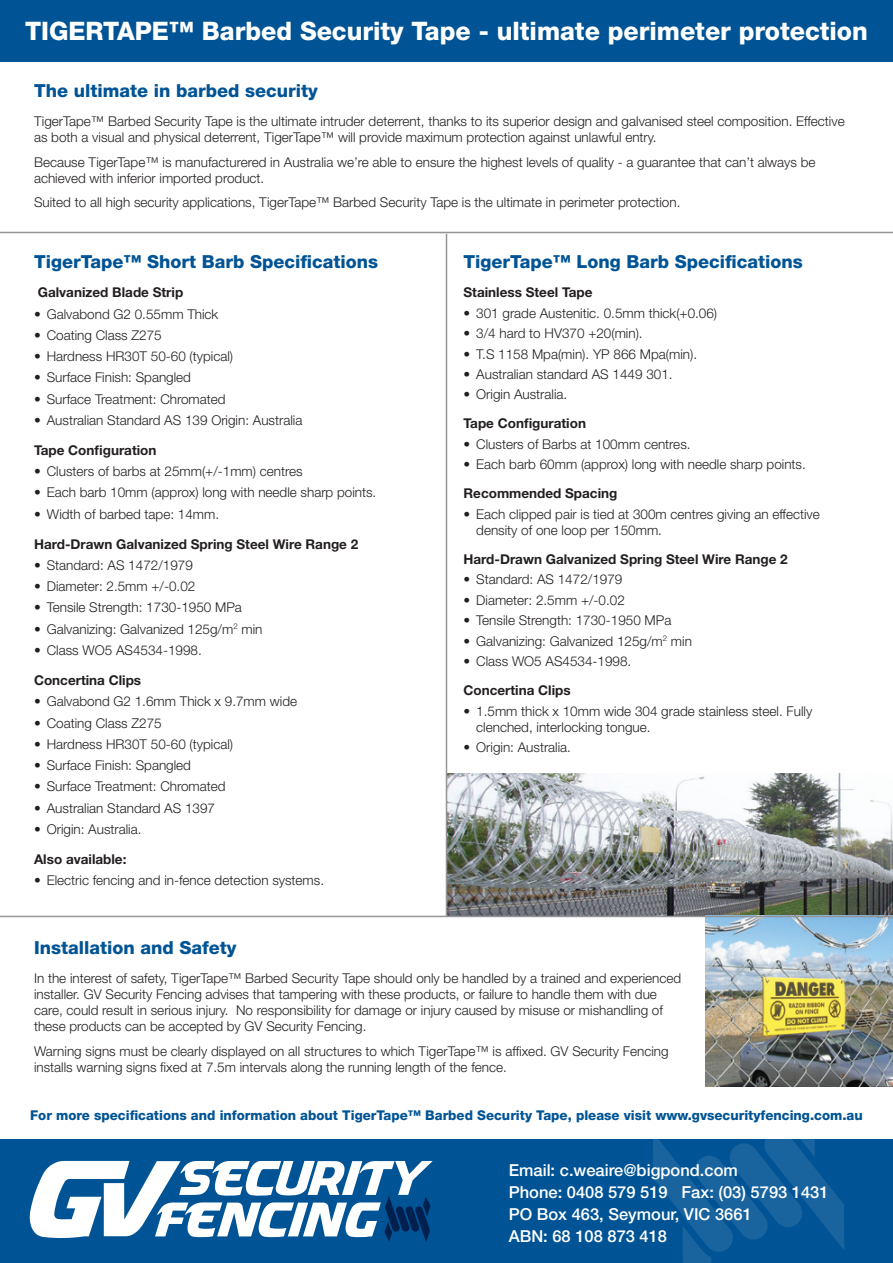
<style>
.page{position:relative;width:893px;height:1263px;background:#fff}
.page>*{position:absolute;margin:0;border:0;box-sizing:border-box;transform-origin:0 0}
.t1{font:800 25.5px "Helvetica Neue LT";color:#fff}
.t2{font:800 18px "Helvetica Neue LT";color:#005495}
.t3{font:500 16.5px/22px "Helvetica Neue LT";color:#fff}
.t4{font:300 13.5px/16.2px "Helvetica Neue LT";color:#231f20}
.t5{font:700 13.5px "Helvetica Neue LT";color:#231f20}
.t6{font:800 13.5px "Helvetica Neue LT";color:#005495}
.s1{font-weight:700}
</style>
<div class="page">
<img style="left:447px;top:774px;width:446px;height:142px">
<hr style="left:446px;top:234px;width:1px;height:682px;background:#939598">
<img style="left:706px;top:917px;width:187px;height:169px">
<hr style="left:0;top:916px;width:893px;height:1px;background:#939598">
<hr style="left:0;top:232px;width:893px;height:1px;background:#939598">
<div style="left:0;top:0;width:893px;height:62px;background:#005495"></div>
<div style="left:0;top:1140px;width:893px;height:123px;background:#005495"></div>
<svg style="left:30px;top:1161px;width:403px;height:81px"></svg>
<svg style="left:653px;top:1140px;width:191px;height:123px"></svg>
<p class="t1" style="left:25px;top:16px;width:844px">TIGERTAPE™ Barbed Security Tape - ultimate perimeter protection</p>
<p class="t2" style="left:34px;top:80px;width:285px">The ultimate in barbed security</p>
<p class="t4" style="left:34px;top:112px;width:812px">TigerTape™ Barbed Security Tape is the ultimate intruder deterrent, thanks to its superior design and galvanised steel composition. Effective as both a visual and physical deterrent, TigerTape™ will provide maximum protection against unlawful entry.</p>
<p class="t4" style="left:34px;top:153px;width:783px">Because TigerTape™ is manufacturered in Australia we’re able to ensure the highest levels of quality - a guarantee that can’t always be achieved with inferior imported product.</p>
<p class="t4" style="left:34px;top:194px;width:648px">Suited to all high security applications, TigerTape™ Barbed Security Tape is the ultimate in perimeter protection.</p>
<p class="t2" style="left:34px;top:251px;width:346px">TigerTape™ Short Barb Specifications</p>
<p class="t5" style="left:38px;top:284px;width:147px">Galvanized Blade Strip</p>
<p class="t4" style="left:34px;top:305px;width:186px">• Galvabond G2 0.55mm Thick</p>
<p class="t4" style="left:34px;top:327px;width:129px">• Coating Class Z275</p>
<p class="t4" style="left:34px;top:348px;width:201px">• Hardness HR30T 50-60 (typical)</p>
<p class="t4" style="left:34px;top:369px;width:159px">• Surface Finish: Spangled</p>
<p class="t4" style="left:34px;top:391px;width:193px">• Surface Treatment: Chromated</p>
<p class="t4" style="left:34px;top:412px;width:270px">• Australian Standard AS 139 Origin: Australia</p>
<p class="t5" style="left:34px;top:442px;width:124px">Tape Configuration</p>
<p class="t4" style="left:34px;top:463px;width:270px">• Clusters of barbs at 25mm(+/-1mm) centres</p>
<p class="t4" style="left:34px;top:484px;width:344px">• Each barb 10mm (approx) long with needle sharp points.</p>
<p class="t4" style="left:34px;top:506px;width:187px">• Width of barbed tape: 14mm.</p>
<p class="t5" style="left:34px;top:535px;width:326px">Hard-Drawn Galvanized Spring Steel Wire Range 2</p>
<p class="t4" style="left:34px;top:557px;width:160px">• Standard: AS 1472/1979</p>
<p class="t4" style="left:34px;top:578px;width:163px">• Diameter: 2.5mm +/-0.02</p>
<p class="t4" style="left:34px;top:599px;width:209px">• Tensile Strength: 1730-1950 MPa</p>
<p class="t4" style="left:34px;top:621px;width:230px">• Galvanizing: Galvanized 125g/m<sup>2</sup> min</p>
<p class="t4" style="left:34px;top:642px;width:169px">• Class WO5 AS4534-1998.</p>
<p class="t5" style="left:34px;top:672px;width:109px">Concertina Clips</p>
<p class="t4" style="left:34px;top:693px;width:265px">• Galvabond G2 1.6mm Thick x 9.7mm wide</p>
<p class="t4" style="left:34px;top:714px;width:129px">• Coating Class Z275</p>
<p class="t4" style="left:34px;top:736px;width:201px">• Hardness HR30T 50-60 (typical)</p>
<p class="t4" style="left:34px;top:757px;width:159px">• Surface Finish: Spangled</p>
<p class="t4" style="left:34px;top:778px;width:193px">• Surface Treatment: Chromated</p>
<p class="t4" style="left:34px;top:799px;width:183px">• Australian Standard AS 1397</p>
<p class="t4" style="left:34px;top:821px;width:109px">• Origin: Australia.</p>
<p class="t5" style="left:34px;top:851px;width:94px">Also available:</p>
<p class="t4" style="left:34px;top:872px;width:292px">• Electric fencing and in-fence detection systems.</p>
<p class="t2" style="left:463px;top:251px;width:341px">TigerTape™ Long Barb Specifications</p>
<p class="t5" style="left:463px;top:284px;width:130px">Stainless Steel Tape</p>
<p class="t4" style="left:463px;top:304px;width:255px"><span class="s1">•</span> 301 grade Austenitic. 0.5mm thick(+0.06)</p>
<p class="t4" style="left:463px;top:325px;width:181px">• 3/4 hard to HV370 +20(min).</p>
<p class="t4" style="left:463px;top:345px;width:235px">• T.S 1158 Mpa(min). YP 866 Mpa(min).</p>
<p class="t4" style="left:463px;top:366px;width:211px">• Australian standard AS 1449 301.</p>
<p class="t4" style="left:463px;top:386px;width:105px">• Origin Australia.</p>
<p class="t5" style="left:463px;top:415px;width:124px">Tape Configuration</p>
<p class="t4" style="left:463px;top:436px;width:229px">• Clusters of Barbs at 100mm centres.</p>
<p class="t4" style="left:463px;top:456px;width:344px">• Each barb 60mm (approx) long with needle sharp points.</p>
<p class="t5" style="left:463px;top:485px;width:155px">Recommended Spacing</p>
<p class="t4" style="left:476px;top:506px;width:345px;text-indent:-13px">• Each clipped pair is tied at 300m centres giving an effective density of one loop per 150mm.</p>
<p class="t5" style="left:463px;top:551px;width:326px">Hard-Drawn Galvanized Spring Steel Wire Range 2</p>
<p class="t4" style="left:463px;top:571px;width:160px">• Standard: AS 1472/1979</p>
<p class="t4" style="left:463px;top:592px;width:163px">• Diameter: 2.5mm +/-0.02</p>
<p class="t4" style="left:463px;top:612px;width:209px">• Tensile Strength: 1730-1950 MPa</p>
<p class="t4" style="left:463px;top:632px;width:230px">• Galvanizing: Galvanized 125g/m<sup>2</sup> min</p>
<p class="t4" style="left:463px;top:653px;width:169px">• Class WO5 AS4534-1998.</p>
<p class="t5" style="left:463px;top:682px;width:109px">Concertina Clips</p>
<p class="t4" style="left:476px;top:702px;width:338px;text-indent:-13px">• 1.5mm thick x 10mm wide 304 grade stainless steel. Fully clenched, interlocking tongue.</p>
<p class="t4" style="left:463px;top:739px;width:109px">• Origin: Australia.</p>
<p class="t2" style="left:34px;top:936px;width:204px">Installation and Safety</p>
<p class="t4" style="left:34px;top:969px;width:649px">In the interest of safety, TigerTape™ Barbed Security Tape should only be handled by a trained and experienced installer. GV Security Fencing advises that tampering with these products, or failure to handle them with due care, could result in serious injury. No responsibility for damage or injury caused by misuse or mishandling of these products can be accepted by GV Security Fencing.</p>
<p class="t4" style="left:34px;top:1043px;width:636px">Warning signs must be clearly displayed on all structures to which TigerTape™ is affixed. GV Security Fencing installs warning signs fixed at 7.5m intervals along the running length of the fence.</p>
<p class="t6" style="left:30px;top:1107px;width:834px">For more specifications and information about TigerTape™ Barbed Security Tape, please visit www.gvsecurityfencing.com.au</p>
<p class="t3" style="left:509px;top:1159px;width:321px">Email: c.weaire@bigpond.com<br>Phone: 0408 579 519 Fax: (03) 5793 1431<br>PO Box 463, Seymour, VIC 3661<br>ABN: 68 108 873 418</p>
</div>
